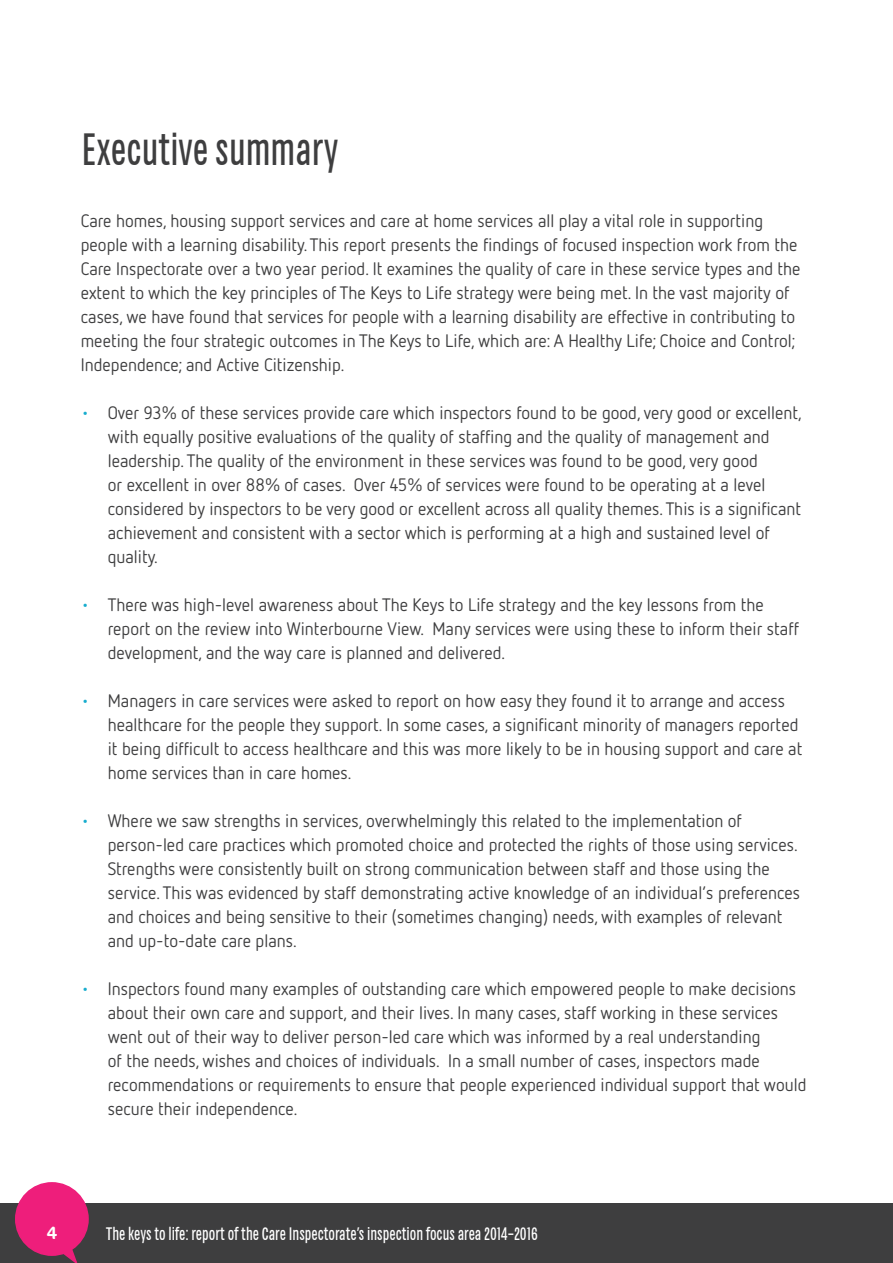
<style>
.page{position:relative;width:893px;height:1263px;background:#fff}
.page>*{position:absolute;margin:0;border:0;box-sizing:border-box;transform-origin:0 0}
.t1{font:45px "Chartwell Rose";color:#3e3e3f}
.t2{font:18px/24px "Netto OT";color:#3e3e3f}
.t3{font:18px "Chartwell Rose";color:#fff}
.t4{font:18px "Cocon OT";color:#fff}
.s1{color:#18adce}
</style>
<div class="page">
<div style="left:0;top:1203px;width:893px;height:60px;background:#3e3e3f"></div>
<div style="left:16px;top:1183px;width:72px;height:72px;background:#ee1e7b;border-radius:50%"></div>
<div style="left:15px;top:1182px;width:74px;height:74px;border:2px solid #ee1e7b;border-radius:50%"></div>
<svg style="left:58px;top:1241px;width:22px;height:22px"></svg>
<h1 class="t1" style="left:82px;top:122px;width:258px">Executive summary</h1>
<p class="t2" style="left:81px;top:208px;width:721px">Care homes, housing support services and care at home services all play a vital role in supporting people with a learning disability. This report presents the findings of focused inspection work from the Care Inspectorate over a two year period. It examines the quality of care in these service types and the extent to which the key principles of The Keys to Life strategy were being met. In the vast majority of cases, we have found that services for people with a learning disability are effective in contributing to meeting the four strategic outcomes in The Keys to Life, which are: A Healthy Life; Choice and Control; Independence; and Active Citizenship.</p>
<p class="t2" style="left:108px;top:400px;width:695px;text-indent:-27px"><span class="s1">•</span> Over 93% of these services provide care which inspectors found to be good, very good or excellent, with equally positive evaluations of the quality of staffing and the quality of management and leadership. The quality of the environment in these services was found to be good, very good<br>or excellent in over 88% of cases. Over 45% of services were found to be operating at a level considered by inspectors to be very good or excellent across all quality themes. This is a significant achievement and consistent with a sector which is performing at a high and sustained level of quality.</p>
<p class="t2" style="left:108px;top:592px;width:693px;text-indent:-27px"><span class="s1">•</span> There was high-level awareness about The Keys to Life strategy and the key lessons from the report on the review into Winterbourne View. Many services were using these to inform their staff development, and the way care is planned and delivered.</p>
<p class="t2" style="left:108px;top:688px;width:696px;text-indent:-27px"><span class="s1">•</span> Managers in care services were asked to report on how easy they found it to arrange and access healthcare for the people they support. In some cases, a significant minority of managers reported it being difficult to access healthcare and this was more likely to be in housing support and care at home services than in care homes.</p>
<p class="t2" style="left:108px;top:808px;width:694px;text-indent:-27px"><span class="s1">•</span> Where we saw strengths in services, overwhelmingly this related to the implementation of person-led care practices which promoted choice and protected the rights of those using services.<br>Strengths were consistently built on strong communication between staff and those using the service. This was evidenced by staff demonstrating active knowledge of an individual’s preferences and choices and being sensitive to their (sometimes changing) needs, with examples of relevant and up-to-date care plans.</p>
<p class="t2" style="left:108px;top:976px;width:700px;text-indent:-27px"><span class="s1">•</span> Inspectors found many examples of outstanding care which empowered people to make decisions about their own care and support, and their lives. In many cases, staff working in these services went out of their way to deliver person-led care which was informed by a real understanding<br>of the needs, wishes and choices of individuals. In a small number of cases, inspectors made recommendations or requirements to ensure that people experienced individual support that would secure their independence.</p>
<p class="t4" style="left:47px;top:1222px;width:12px">4</p>
<p class="t3" style="left:106px;top:1222px;width:433px">The keys to life: report of the Care Inspectorate’s inspection focus area 2014–2016</p>
</div>
